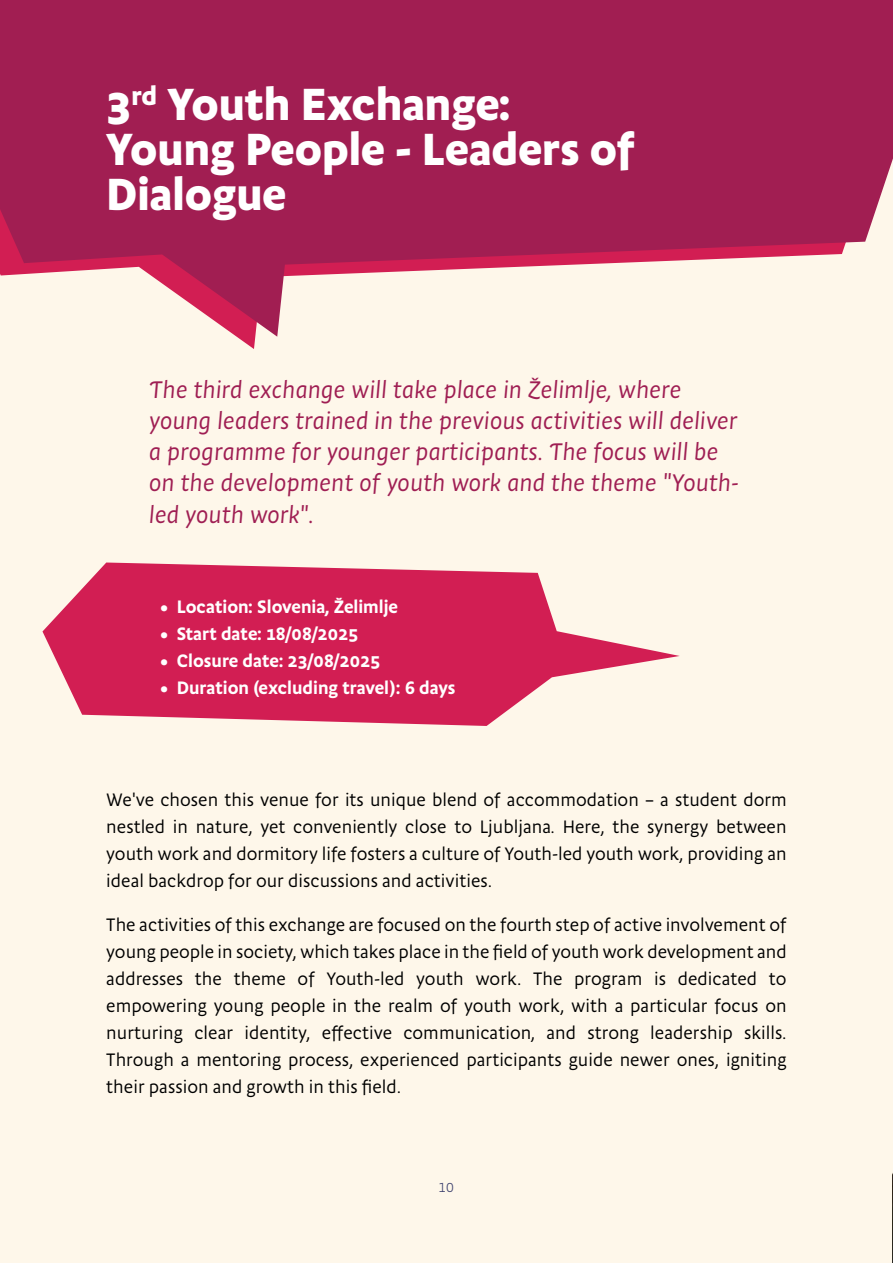
<style>
.page{position:relative;width:893px;height:1263px;background:#fef7ea}
.page>*{position:absolute;margin:0;border:0;box-sizing:border-box;transform-origin:0 0}
.t1{font:900 45px "Pastoral";color:#fff}
.t2{font:900 26.25px "Pastoral";color:#fff}
.t3{font:italic 24px "Pastoral";color:#9f1e53}
.t4{font:18px "Pastoral";color:#000}
.t5{font:700 18px "Pastoral";color:#fff}
.t6{font:300 15px "Pastoral";color:#3c406d}
</style>
<div class="page">
<svg style="left:42px;top:562px;width:638px;height:164px;fill:#d21e53"></svg>
<img style="left:892px;top:1173px;width:1px;height:90px">
<svg style="left:0;top:0;width:893px;height:337px;fill:#a11e52"></svg>
<p class="t1" style="left:106px;top:85px;width:27px">3</p>
<p class="t2" style="left:132px;top:85px;width:27px">rd</p>
<p class="t1" style="left:167px;top:85px;width:345px">Youth Exchange:</p>
<p class="t1" style="left:106px;top:130px;width:530px">Young People - Leaders of</p>
<p class="t1" style="left:106px;top:175px;width:182px">Dialogue</p>
<p class="t3" style="left:149px;top:379px;width:534px">The third exchange will take place in Želimlje, where</p>
<p class="t3" style="left:149px;top:410px;width:590px">young leaders trained in the previous activities will deliver</p>
<p class="t3" style="left:149px;top:442px;width:571px">a programme for younger participants. The focus will be</p>
<p class="t3" style="left:149px;top:473px;width:592px">on the development of youth work and the theme "Youth-</p>
<p class="t3" style="left:149px;top:504px;width:166px">led youth work".</p>
<p class="t5" style="left:160px;top:599px;width:239px">• Location: Slovenia, Želimlje</p>
<p class="t5" style="left:160px;top:626px;width:199px">• Start date: 18/08/2025</p>
<p class="t5" style="left:160px;top:653px;width:221px">• Closure date: 23/08/2025</p>
<p class="t5" style="left:160px;top:680px;width:297px">• Duration (excluding travel): 6 days</p>
<p class="t4" style="left:106px;top:792px;width:682px">We've chosen this venue for its unique blend of accommodation – a student dorm</p>
<p class="t4" style="left:106px;top:819px;width:682px">nestled in nature, yet conveniently close to Ljubljana. Here, the synergy between</p>
<p class="t4" style="left:106px;top:846px;width:682px">youth work and dormitory life fosters a culture of Youth-led youth work, providing an</p>
<p class="t4" style="left:106px;top:873px;width:387px">ideal backdrop for our discussions and activities.</p>
<p class="t4" style="left:106px;top:917px;width:682px">The activities of this exchange are focused on the fourth step of active involvement of</p>
<p class="t4" style="left:106px;top:944px;width:682px">young people in society, which takes place in the field of youth work development and</p>
<p class="t4" style="left:106px;top:971px;width:682px">addresses the theme of Youth-led youth work. The program is dedicated to</p>
<p class="t4" style="left:106px;top:998px;width:682px">empowering young people in the realm of youth work, with a particular focus on</p>
<p class="t4" style="left:106px;top:1025px;width:682px">nurturing clear identity, effective communication, and strong leadership skills.</p>
<p class="t4" style="left:106px;top:1052px;width:682px">Through a mentoring process, experienced participants guide newer ones, igniting</p>
<p class="t4" style="left:106px;top:1079px;width:297px">their passion and growth in this field.</p>
<p class="t6" style="left:439px;top:1180px;width:17px">10</p>
</div>
